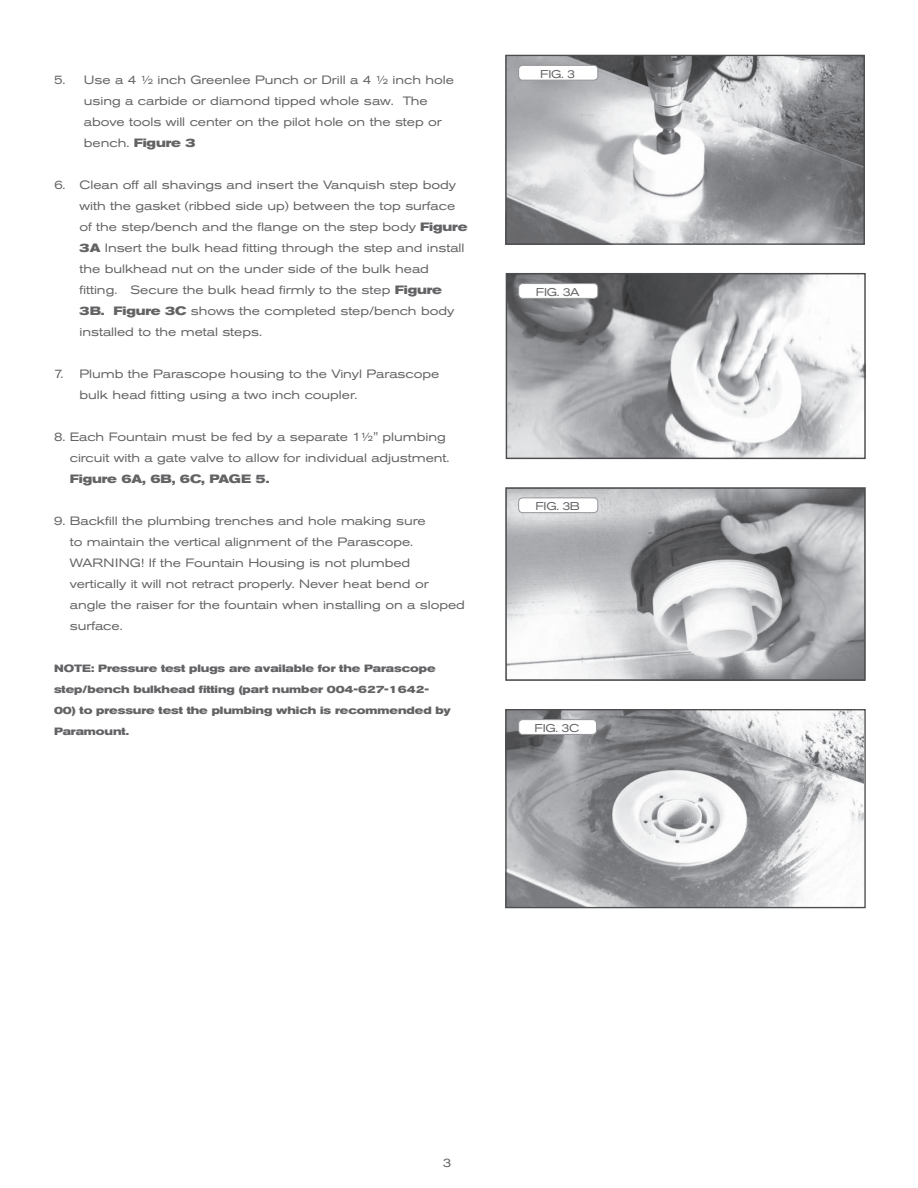
<style>
.page{position:relative;width:918px;height:1188px;background:#fff}
.page>*{position:absolute;margin:0;border:0;box-sizing:border-box;transform-origin:0 0}
.t1{font:expanded 12px/21px "Akzidenz Grotesk BE";letter-spacing:-.005em;color:#636366}
.t2{font:700 expanded 12px "Akzidenz Grotesk BE";letter-spacing:-.005em;color:#636366}
.t3{font:expanded 11.25px "Akzidenz Grotesk BE";letter-spacing:-.02em;color:#636366}
.t4{font:700 expanded 10.5px/21px "Akzidenz Grotesk BE";letter-spacing:-.005em;color:#636366}
.s1{font-weight:700}
.s2{font-stretch:normal}
</style>
<div class="page">
<img style="left:508px;top:490px;width:355px;height:188px">
<div style="left:505px;top:487px;width:361px;height:194px;border:2px solid #4c4d4e"></div>
<img style="left:507px;top:57px;width:356px;height:186px">
<div style="left:505px;top:55px;width:360px;height:190px;border:1px solid #4c4d4e"></div>
<img style="left:507px;top:711px;width:356px;height:195px">
<div style="left:505px;top:709px;width:361px;height:199px;border:1px solid #4c4d4e"></div>
<img style="left:508px;top:275px;width:356px;height:182px">
<div style="left:506px;top:273px;width:360px;height:186px;border:1px solid #4c4d4e"></div>
<div style="left:519px;top:65px;width:79px;height:15px;background:#fff;border-radius:4px"></div>
<div style="left:519px;top:65px;width:79px;height:15px;border:1px solid #939598;border-radius:4px"></div>
<div style="left:519px;top:284px;width:79px;height:14px;background:#fff;border-radius:4px"></div>
<div style="left:519px;top:283px;width:79px;height:15px;border:1px solid #939598;border-radius:4px"></div>
<div style="left:519px;top:498px;width:79px;height:15px;background:#fff;border-radius:4px"></div>
<div style="left:519px;top:498px;width:79px;height:15px;border:1px solid #939598;border-radius:4px"></div>
<div style="left:519px;top:720px;width:78px;height:14px;background:#fff;border-radius:4px"></div>
<div style="left:519px;top:720px;width:78px;height:15px;border:1px solid #939598;border-radius:4px"></div>
<p class="t1" style="left:84px;top:70px;width:372px;text-indent:-30px">5. Use a 4 ½ inch Greenlee Punch or Drill a 4 ½ inch hole using a carbide or diamond tipped whole saw. The above tools will center on the pilot hole on the step or bench. <span class="s1">Figure 3</span></p>
<p class="t1" style="left:80px;top:175px;width:390px;text-indent:-26px">6. Clean off all shavings and insert the Vanquish step body with the gasket (ribbed side up) between the top surface of the step/bench and the flange on the step body <span class="s1">Figure 3A</span> Insert the bulk head fitting through the step and install the bulkhead nut on the under side of the bulk head fitting. Secure the bulk head firmly to the step <span class="s1">Figure 3B. Figure 3C</span> shows the completed step/bench body installed to the metal steps.</p>
<p class="t1" style="left:80px;top:364px;width:361px;text-indent:-26px">7. Plumb the Parascope housing to the Vinyl Parascope bulk head fitting using a two inch coupler.</p>
<p class="t1" style="left:70px;top:427px;width:381px;text-indent:-16px">8. Each Fountain must be fed by a separate 1½<span class="s2">"</span> plumbing circuit with a gate valve to allow for individual adjustment.</p>
<p class="t2" style="left:70px;top:472px;width:201px">Figure 6A, 6B, 6C, PAGE 5.</p>
<p class="t1" style="left:70px;top:511px;width:397px;text-indent:-16px">9. Backfill the plumbing trenches and hole making sure<br>to maintain the vertical alignment of the Parascope.<br>WARNING! If the Fountain Housing is not plumbed vertically it will not retract properly. Never heat bend or angle the raiser for the fountain when installing on a sloped surface.</p>
<p class="t4" style="left:54px;top:658px;width:20px">NOTE</p>
<p class="t4" style="left:54px;top:658px;width:383px;text-indent:37px">: Pressure test plugs are available for the Parascope step/bench bulkhead fitting (part number 004-627-1642-</p>
<p class="t4" style="left:54px;top:700px;width:399px">00) to pressure test the plumbing which is recommended by<br>Paramount.</p>
<p class="t3" style="left:540px;top:67px;width:36px">Fig. 3</p>
<p class="t3" style="left:536px;top:285px;width:45px">Fig. 3A</p>
<p class="t3" style="left:535px;top:499px;width:46px">Fig. 3B</p>
<p class="t3" style="left:535px;top:721px;width:46px">Fig. 3C</p>
<p class="t1" style="left:443px;top:1152px;width:10px">3</p>
</div>
